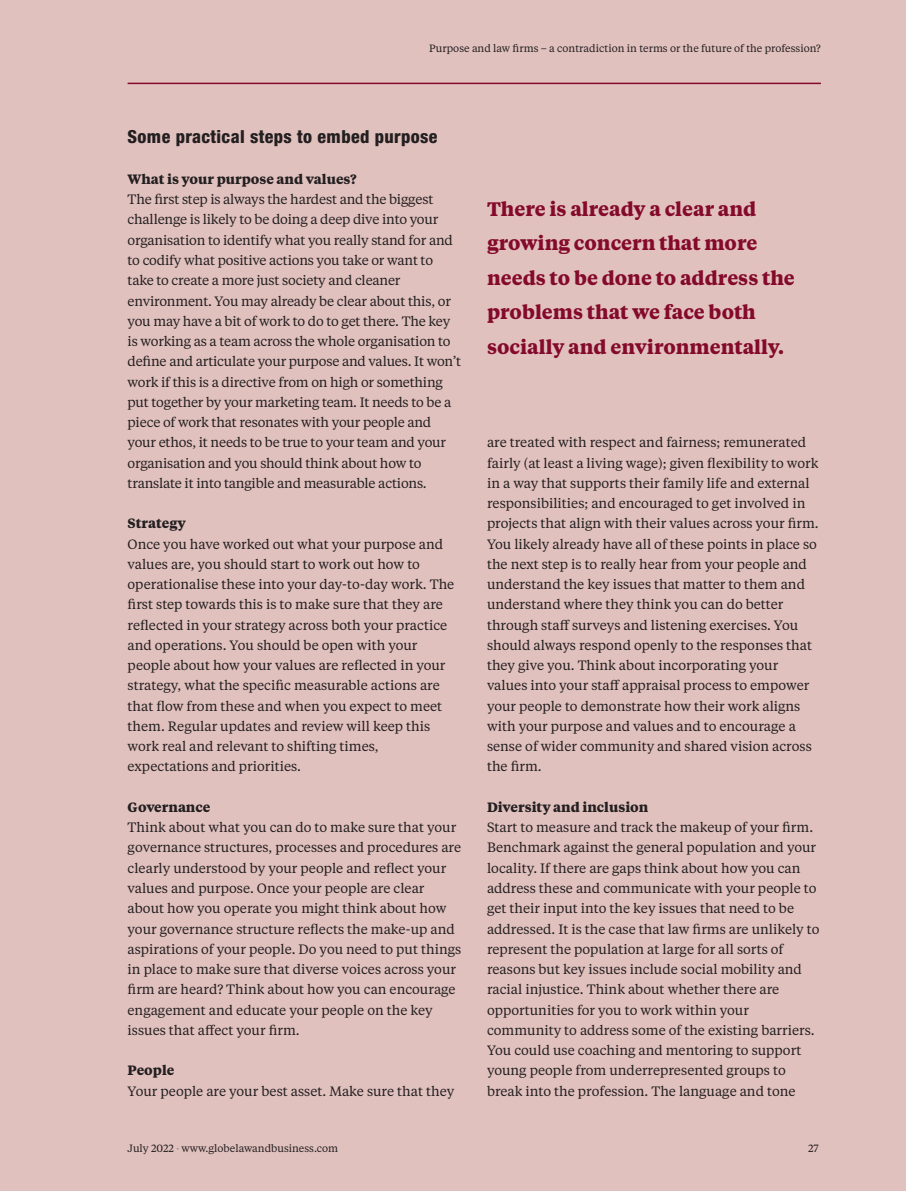
<style>
.page{position:relative;width:906px;height:1191px;background:#e1c1be}
.page>*{position:absolute;margin:0;border:0;box-sizing:border-box;transform-origin:0 0}
.t1{font:700 19.5px/34.5px "Tiempos Text";color:#840a2b}
.t2{font:800 condensed 18px "Helvetica Neue";letter-spacing:.02em;color:#231f20}
.t3{font:13.5px/20.2px "Tiempos Text";color:#231f20}
.t4{font:700 13.5px "Tiempos Text";color:#231f20}
.t5{font:10.5px "Tiempos Text";color:#231f20}
.s1{font-size:7.5px;color:#939598}
</style>
<div class="page">
<hr style="left:128px;top:83px;width:693px;height:1px;background:#840a2b">
<p class="t5" style="left:429px;top:44px;width:393px">Purpose and law firms – a contradiction in terms or the future of the profession?</p>
<h2 class="t2" style="left:128px;top:131px;width:311px">Some practical steps to embed purpose</h2>
<p class="t4" style="left:128px;top:174px;width:230px">What is your purpose and values?</p>
<p class="t3" style="left:128px;top:190px;width:335px">The first step is always the hardest and the biggest challenge is likely to be doing a deep dive into your organisation to identify what you really stand for and to codify what positive actions you take or want to take to create a more just society and cleaner environment. You may already be clear about this, or you may have a bit of work to do to get there. The key is working as a team across the whole organisation to define and articulate your purpose and values. It won’t work if this is a directive from on high or something put together by your marketing team. It needs to be a piece of work that resonates with your people and your ethos, it needs to be true to your team and your organisation and you should think about how to translate it into tangible and measurable actions.</p>
<p class="t4" style="left:128px;top:518px;width:60px">Strategy</p>
<p class="t3" style="left:128px;top:535px;width:328px">Once you have worked out what your purpose and values are, you should start to work out how to operationalise these into your day-to-day work. The first step towards this is to make sure that they are reflected in your strategy across both your practice and operations. You should be open with your people about how your values are reflected in your strategy, what the specific measurable actions are that flow from these and when you expect to meet them. Regular updates and review will keep this work real and relevant to shifting times, expectations and priorities.</p>
<p class="t4" style="left:128px;top:801px;width:84px">Governance</p>
<p class="t3" style="left:128px;top:818px;width:335px">Think about what you can do to make sure that your governance structures, processes and procedures are clearly understood by your people and reflect your values and purpose. Once your people are clear about how you operate you might think about how your governance structure reflects the make-up and aspirations of your people. Do you need to put things in place to make sure that diverse voices across your firm are heard? Think about how you can encourage engagement and educate your people on the key issues that affect your firm.</p>
<p class="t4" style="left:128px;top:1065px;width:48px">People</p>
<p class="t3" style="left:128px;top:1081px;width:328px">Your people are your best asset. Make sure that they</p>
<h1 class="t1" style="left:487px;top:193px;width:309px">There is already a clear and growing concern that more needs to be done to address the problems that we face both socially and environmentally.</h1>
<p class="t3" style="left:487px;top:433px;width:333px">are treated with respect and fairness; remunerated fairly (at least a living wage); given flexibility to work in a way that supports their family life and external responsibilities; and encouraged to get involved in projects that align with their values across your firm.<br>You likely already have all of these points in place so the next step is to really hear from your people and understand the key issues that matter to them and understand where they think you can do better through staff surveys and listening exercises. You should always respond openly to the responses that they give you. Think about incorporating your values into your staff appraisal process to empower your people to demonstrate how their work aligns with your purpose and values and to encourage a sense of wider community and shared vision across the firm.</p>
<p class="t4" style="left:487px;top:801px;width:163px">Diversity and inclusion</p>
<p class="t3" style="left:487px;top:818px;width:334px">Start to measure and track the makeup of your firm.<br>Benchmark against the general population and your locality. If there are gaps think about how you can address these and communicate with your people to get their input into the key issues that need to be addressed. It is the case that law firms are unlikely to represent the population at large for all sorts of reasons but key issues include social mobility and racial injustice. Think about whether there are opportunities for you to work within your community to address some of the existing barriers.<br>You could use coaching and mentoring to support young people from underrepresented groups to break into the profession. The language and tone</p>
<p class="t5" style="left:128px;top:1144px;width:212px">July 2022 <span class="s1">•</span> www.globelawandbusiness.com</p>
<p class="t5" style="left:808px;top:1144px;width:12px">27</p>
</div>
